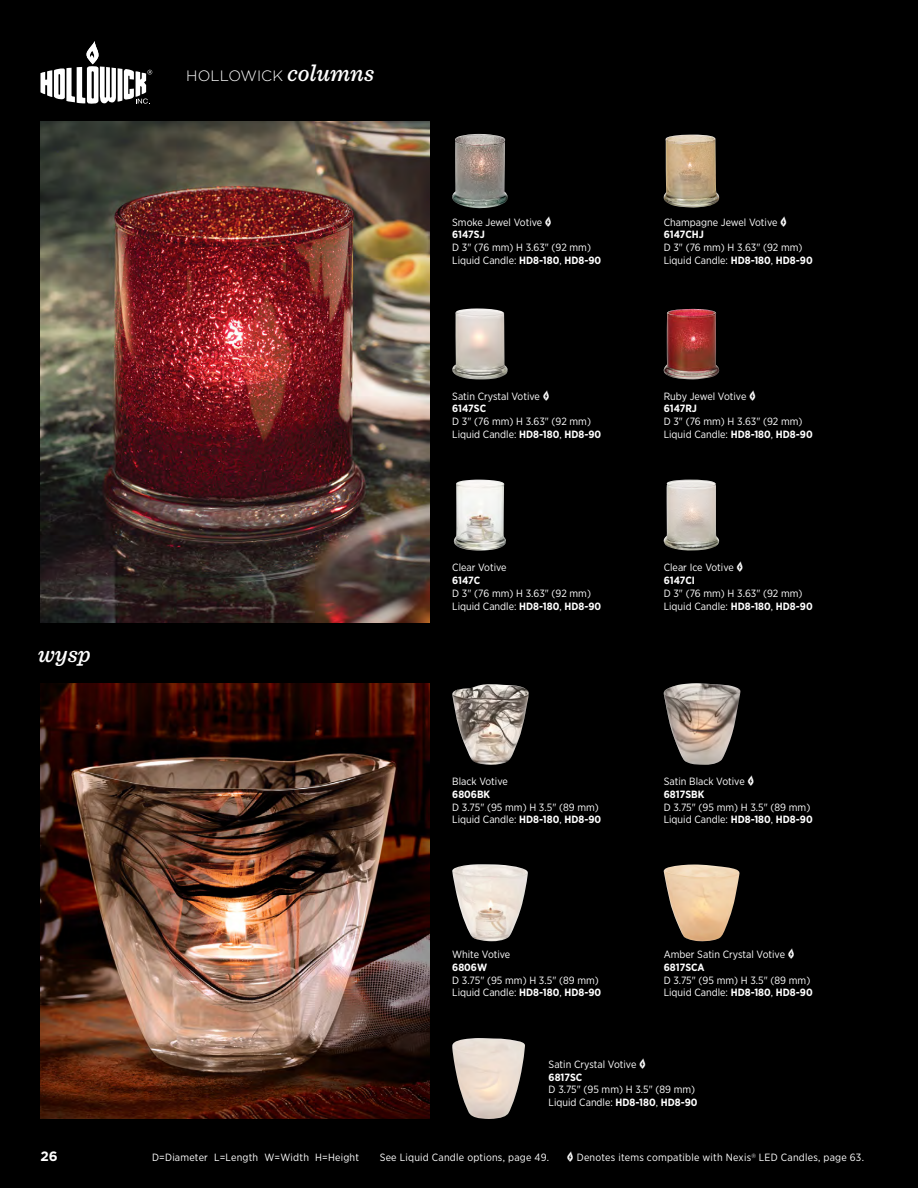
<style>
.page{position:relative;width:918px;height:1188px;background:#000}
.page>*{position:absolute;margin:0;border:0;box-sizing:border-box;transform-origin:0 0}
.t1{font:italic 500 24px "Sentinel";color:#fff}
.t2{font:300 15px "Gotham";color:#fff}
.t3{font:700 13.5px "Gotham";color:#fff}
.t4{font:10.5px/12.8px "Gotham Narrow";color:#fff}
.t5{font:10.5px "Gotham Narrow";letter-spacing:.02em;color:#fff}
.t6{font:700 10.5px "Gotham Narrow";color:#fff}
.s1{font-family:"Sentinel";font-weight:500;font-style:italic;font-size:24px}
.s2{font-family:"Hollowick"}
.s3{font-weight:700}
</style>
<div class="page">
<svg style="left:40px;top:41px;width:112px;height:63px"></svg>
<img style="left:40px;top:122px;width:390px;height:500px">
<img style="left:40px;top:684px;width:390px;height:435px">
<img style="left:452px;top:134px;width:56px;height:75px">
<img style="left:452px;top:684px;width:77px;height:81px">
<img style="left:664px;top:683px;width:76px;height:82px">
<img style="left:452px;top:864px;width:76px;height:77px">
<img style="left:452px;top:1038px;width:73px;height:81px">
<img style="left:664px;top:865px;width:76px;height:77px">
<img style="left:664px;top:135px;width:55px;height:73px">
<img style="left:452px;top:308px;width:56px;height:71px">
<img style="left:664px;top:309px;width:55px;height:70px">
<img style="left:454px;top:480px;width:52px;height:71px">
<img style="left:664px;top:480px;width:55px;height:71px">
<h1 class="t1" style="left:38px;top:636px;width:55px">wysp</h1>
<h2 class="t2" style="left:186px;top:68px;width:189px">HOLLOWICK <span class="s1">columns</span></h2>
<p class="t4" style="left:452px;top:215px;width:101px">Smoke Jewel Votive <span class="s2">^<br></span><span class="s3">6147SJ</span></p>
<p class="t4" style="left:452px;top:241px;width:150px">D 3" (76 mm) H 3.63" (92 mm)<br>Liquid Candle: <span class="s3">HD8-180</span>, <span class="s3">HD8-90</span></p>
<p class="t4" style="left:452px;top:389px;width:99px">Satin Crystal Votive <span class="s2">^<br></span><span class="s3">6147SC</span></p>
<p class="t4" style="left:452px;top:415px;width:150px">D 3" (76 mm) H 3.63" (92 mm)<br>Liquid Candle: <span class="s3">HD8-180</span>, <span class="s3">HD8-90</span></p>
<p class="t4" style="left:452px;top:561px;width:56px">Clear Votive</p>
<p class="t6" style="left:452px;top:574px;width:30px">6147C</p>
<p class="t4" style="left:452px;top:587px;width:150px">D 3" (76 mm) H 3.63" (92 mm)<br>Liquid Candle: <span class="s3">HD8-180</span>, <span class="s3">HD8-90</span></p>
<p class="t4" style="left:664px;top:215px;width:125px">Champagne Jewel Votive <span class="s2">^<br></span><span class="s3">6147CHJ</span></p>
<p class="t4" style="left:664px;top:241px;width:150px">D 3" (76 mm) H 3.63" (92 mm)<br>Liquid Candle: <span class="s3">HD8-180</span>, <span class="s3">HD8-90</span></p>
<p class="t4" style="left:664px;top:389px;width:94px">Ruby Jewel Votive <span class="s2">^<br></span><span class="s3">6147RJ</span></p>
<p class="t4" style="left:664px;top:415px;width:150px">D 3" (76 mm) H 3.63" (92 mm)<br>Liquid Candle: <span class="s3">HD8-180</span>, <span class="s3">HD8-90</span></p>
<p class="t4" style="left:664px;top:561px;width:81px">Clear Ice Votive <span class="s2">^<br></span><span class="s3">6147CI</span></p>
<p class="t4" style="left:664px;top:587px;width:150px">D 3" (76 mm) H 3.63" (92 mm)<br>Liquid Candle: <span class="s3">HD8-180</span>, <span class="s3">HD8-90</span></p>
<p class="t4" style="left:452px;top:775px;width:57px">Black Votive</p>
<p class="t6" style="left:452px;top:787px;width:40px">6806BK</p>
<p class="t4" style="left:452px;top:800px;width:150px">D 3.75" (95 mm) H 3.5" (89 mm)<br>Liquid Candle: <span class="s3">HD8-180</span>, <span class="s3">HD8-90</span></p>
<p class="t4" style="left:452px;top:948px;width:60px">White Votive</p>
<p class="t6" style="left:452px;top:960px;width:36px">6806W</p>
<p class="t4" style="left:452px;top:973px;width:150px">D 3.75" (95 mm) H 3.5" (89 mm)<br>Liquid Candle: <span class="s3">HD8-180</span>, <span class="s3">HD8-90</span></p>
<p class="t4" style="left:664px;top:775px;width:92px">Satin Black Votive <span class="s2">^<br></span><span class="s3">6817SBK</span></p>
<p class="t4" style="left:664px;top:800px;width:150px">D 3.75" (95 mm) H 3.5" (89 mm)<br>Liquid Candle: <span class="s3">HD8-180</span>, <span class="s3">HD8-90</span></p>
<p class="t4" style="left:664px;top:948px;width:132px">Amber Satin Crystal Votive <span class="s2">^<br></span><span class="s3">6817SCA</span></p>
<p class="t4" style="left:664px;top:973px;width:150px">D 3.75" (95 mm) H 3.5" (89 mm)<br>Liquid Candle: <span class="s3">HD8-180</span>, <span class="s3">HD8-90</span></p>
<p class="t4" style="left:549px;top:1058px;width:99px">Satin Crystal Votive <span class="s2">^<br></span><span class="s3">6817SC</span></p>
<p class="t4" style="left:549px;top:1083px;width:150px">D 3.75" (95 mm) H 3.5" (89 mm)<br>Liquid Candle: <span class="s3">HD8-180</span>, <span class="s3">HD8-90</span></p>
<p class="t3" style="left:40px;top:1147px;width:19px">26</p>
<p class="t5" style="left:152px;top:1151px;width:209px">D=Diameter L=Length W=Width H=Height</p>
<p class="t5" style="left:380px;top:1151px;width:171px">See Liquid Candle options, page 49.</p>
<p class="t5" style="left:567px;top:1151px;width:299px"><span class="s2">^</span> Denotes items compatible with Nexis<sup>®</sup> LED Candles, page 63.</p>
</div>
